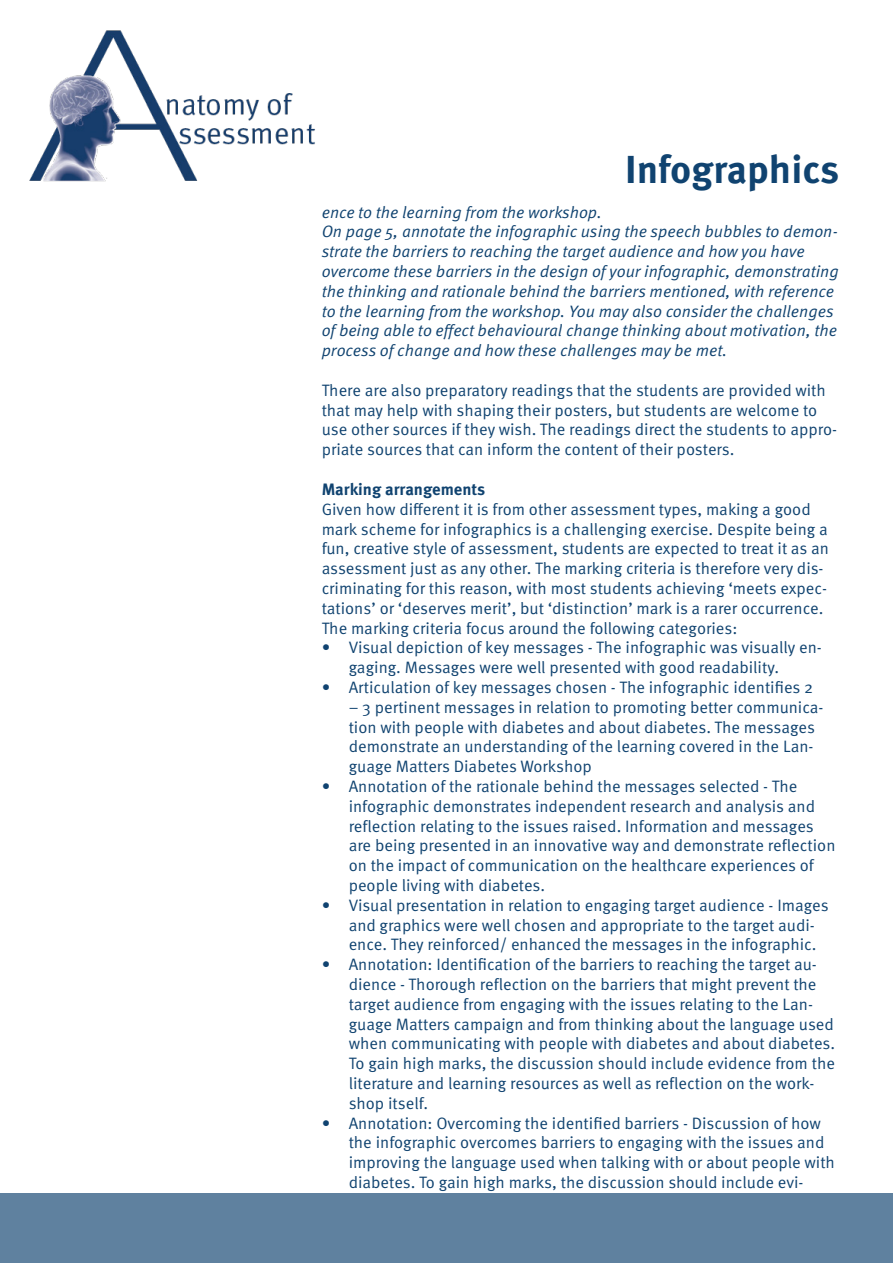
<style>
.page{position:relative;width:893px;height:1263px;background:#fff}
.page>*{position:absolute;margin:0;border:0;box-sizing:border-box;transform-origin:0 0}
.t1{font:700 39px "Meta Pro";color:#104370}
.t2{font:16.5px/19.8px "Meta Pro Norm";color:#104370}
.t3{font:16.5px/19.8px "Meta Pro Norm Ita";color:#104370}
.t4{font:700 16.5px "Meta Pro";color:#104370}
</style>
<div class="page">
<img style="left:29px;top:30px;width:286px;height:152px">
<div style="left:0;top:1193px;width:893px;height:70px;background:#5f819f"></div>
<p class="t1" style="left:625px;top:138px;width:216px">Infographics</p>
<p class="t3" style="left:322px;top:201px;width:282px">ence to the learning from the workshop.</p>
<p class="t3" style="left:322px;top:221px;width:519px">On page 5, annotate the infographic using the speech bubbles to demon&shy;strate the barriers to reaching the target audience and how you have overcome these barriers in the design of your infographic, demonstrating the thinking and rationale behind the barriers mentioned, with reference to the learning from the workshop. You may also consider the challenges of being able to effect behavioural change thinking about motivation, the process of change and how these challenges may be met.</p>
<p class="t2" style="left:322px;top:379px;width:517px">There are also preparatory readings that the students are provided with that may help with shaping their posters, but students are welcome to use other sources if they wish. The readings direct the students to appro&shy;priate sources that can inform the content of their posters.</p>
<p class="t4" style="left:322px;top:476px;width:165px">Marking arrangements</p>
<p class="t2" style="left:322px;top:498px;width:509px">Given how different it is from other assessment types, making a good mark scheme for infographics is a challenging exercise. Despite being a fun, creative style of assessment, students are expected to treat it as an assessment just as any other. The marking criteria is therefore very dis&shy;criminating for this reason, with most students achieving ‘meets expec&shy;tations’ or ‘deserves merit’, but ‘distinction’ mark is a rarer occurrence.<br>The marking criteria focus around the following categories:</p>
<p class="t2" style="left:349px;top:637px;width:475px;text-indent:-27px">• Visual depiction of key messages - The infographic was visually en&shy;gaging. Messages were well presented with good readability.</p>
<p class="t2" style="left:322px;top:676px;width:493px">• Articulation of key messages chosen - The infographic identifies 2</p>
<p class="t2" style="left:349px;top:696px;width:476px">– 3 pertinent messages in relation to promoting better communica&shy;tion with people with diabetes and about diabetes. The messages demonstrate an understanding of the learning covered in the Lan&shy;guage Matters Diabetes Workshop</p>
<p class="t2" style="left:349px;top:775px;width:488px;text-indent:-27px">• Annotation of the rationale behind the messages selected - The infographic demonstrates independent research and analysis and reflection relating to the issues raised. Information and messages are being presented in an innovative way and demonstrate reflection on the impact of communication on the healthcare experiences of people living with diabetes.</p>
<p class="t2" style="left:349px;top:894px;width:482px;text-indent:-27px">• Visual presentation in relation to engaging target audience - Images and graphics were well chosen and appropriate to the target audi&shy;ence. They reinforced/ enhanced the messages in the infographic.</p>
<p class="t2" style="left:349px;top:953px;width:488px;text-indent:-27px">• Annotation: Identification of the barriers to reaching the target au&shy;dience - Thorough reflection on the barriers that might prevent the target audience from engaging with the issues relating to the Lan&shy;guage Matters campaign and from thinking about the language used when communicating with people with diabetes and about diabetes.<br>To gain high marks, the discussion should include evidence from the literature and learning resources as well as reflection on the work&shy;shop itself.</p>
<p class="t2" style="left:349px;top:1112px;width:488px;text-indent:-27px">• Annotation: Overcoming the identified barriers - Discussion of how the infographic overcomes barriers to engaging with the issues and improving the language used when talking with or about people with diabetes. To gain high marks, the discussion should include evi-</p>
</div>
